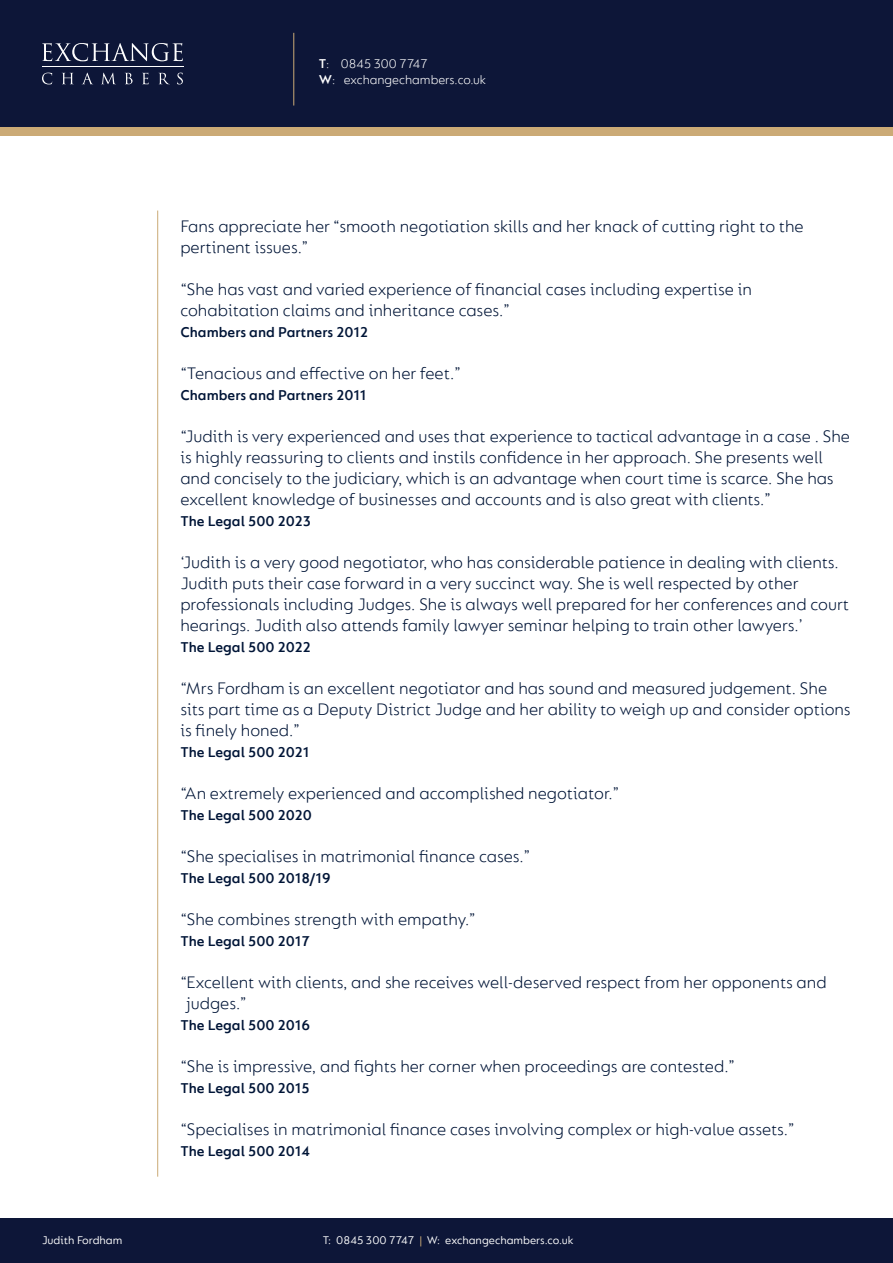
<style>
.page{position:relative;width:893px;height:1263px;background:#fff}
.page>*{position:absolute;margin:0;border:0;box-sizing:border-box;transform-origin:0 0}
.t1{font:300 18px/21px "FS Lucas";color:#001537}
.t2{font:600 15px "FS Lucas";color:#001537}
.t3{font:300 13.5px/16.2px "FS Lucas";color:#fff}
.t4{font:12px "FS Lucas";color:#fff}
.s1{font-weight:600}
.s2{color:#cbaa76}
</style>
<div class="page">
<div style="left:0;top:64px;width:893px;height:72px;background:#cbaa76"></div>
<div style="left:0;top:0;width:893px;height:127px;background:#0d1638"></div>
<div style="left:0;top:1219px;width:893px;height:44px;background:#0d1638"></div>
<hr style="left:42px;top:67px;width:142px;height:1px;background:#fff">
<svg style="left:42px;top:43px;width:141px;height:18px"></svg>
<svg style="left:42px;top:73px;width:10px;height:11px"></svg>
<svg style="left:62px;top:73px;width:11px;height:11px"></svg>
<svg style="left:82px;top:73px;width:11px;height:11px"></svg>
<svg style="left:102px;top:73px;width:13px;height:11px"></svg>
<svg style="left:125px;top:73px;width:8px;height:11px"></svg>
<svg style="left:142px;top:73px;width:7px;height:11px"></svg>
<svg style="left:159px;top:73px;width:10px;height:11px"></svg>
<svg style="left:177px;top:73px;width:6px;height:11px"></svg>
<hr style="left:293px;top:33px;width:1px;height:73px;background:#cbaa76">
<hr style="left:157px;top:211px;width:1px;height:966px;background:#cbaa76">
<p class="t4" style="left:42px;top:1233px;width:82px">Judith Fordham</p>
<p class="t3" style="left:319px;top:55px;width:169px"><span class="s1">T</span>: 0845 300 7747<br><span class="s1">W</span>: exchangechambers.co.uk</p>
<p class="t1" style="left:180px;top:215px;width:625px">Fans appreciate her “smooth negotiation skills and her knack of cutting right to the pertinent issues.”</p>
<p class="t1" style="left:180px;top:278px;width:573px">“She has vast and varied experience of financial cases including expertise in cohabitation claims and inheritance cases.”</p>
<p class="t2" style="left:180px;top:323px;width:189px">Chambers and Partners 2012</p>
<p class="t1" style="left:180px;top:362px;width:282px">“Tenacious and effective on her feet.”</p>
<p class="t2" style="left:180px;top:386px;width:188px">Chambers and Partners 2011</p>
<p class="t1" style="left:180px;top:425px;width:671px">“Judith is very experienced and uses that experience to tactical advantage in a case . She is highly reassuring to clients and instils confidence in her approach. She presents well and concisely to the judiciary, which is an advantage when court time is scarce. She has excellent knowledge of businesses and accounts and is also great with clients.”</p>
<p class="t2" style="left:180px;top:512px;width:132px">The Legal 500 2023</p>
<p class="t1" style="left:180px;top:551px;width:670px">‘Judith is a very good negotiator, who has considerable patience in dealing with clients.<br>Judith puts their case forward in a very succinct way. She is well respected by other professionals including Judges. She is always well prepared for her conferences and court hearings. Judith also attends family lawyer seminar helping to train other lawyers.’</p>
<p class="t2" style="left:180px;top:638px;width:132px">The Legal 500 2022</p>
<p class="t1" style="left:180px;top:677px;width:672px">“Mrs Fordham is an excellent negotiator and has sound and measured judgement. She sits part time as a Deputy District Judge and her ability to weigh up and consider options is finely honed.”</p>
<p class="t2" style="left:180px;top:743px;width:131px">The Legal 500 2021</p>
<p class="t1" style="left:180px;top:782px;width:440px">“An extremely experienced and accomplished negotiator.”</p>
<p class="t2" style="left:180px;top:806px;width:133px">The Legal 500 2020</p>
<p class="t1" style="left:180px;top:845px;width:352px">“She specialises in matrimonial finance cases.”</p>
<p class="t2" style="left:180px;top:869px;width:152px">The Legal 500 2018/19</p>
<p class="t1" style="left:180px;top:908px;width:297px">“She combines strength with empathy.”</p>
<p class="t2" style="left:180px;top:932px;width:131px">The Legal 500 2017</p>
<p class="t1" style="left:186px;top:971px;width:642px;text-indent:-6px">“Excellent with clients, and she receives well-deserved respect from her opponents and judges.”</p>
<p class="t2" style="left:180px;top:1016px;width:131px">The Legal 500 2016</p>
<p class="t1" style="left:180px;top:1055px;width:556px">“She is impressive, and fights her corner when proceedings are contested.”</p>
<p class="t2" style="left:180px;top:1079px;width:131px">The Legal 500 2015</p>
<p class="t1" style="left:180px;top:1118px;width:616px">“Specialises in matrimonial finance cases involving complex or high-value assets.”</p>
<p class="t2" style="left:180px;top:1142px;width:131px">The Legal 500 2014</p>
<p class="t4" style="left:323px;top:1233px;width:252px">T: 0845 300 7747 <span class="s2">|</span> W: exchangechambers.co.uk</p>
</div>
